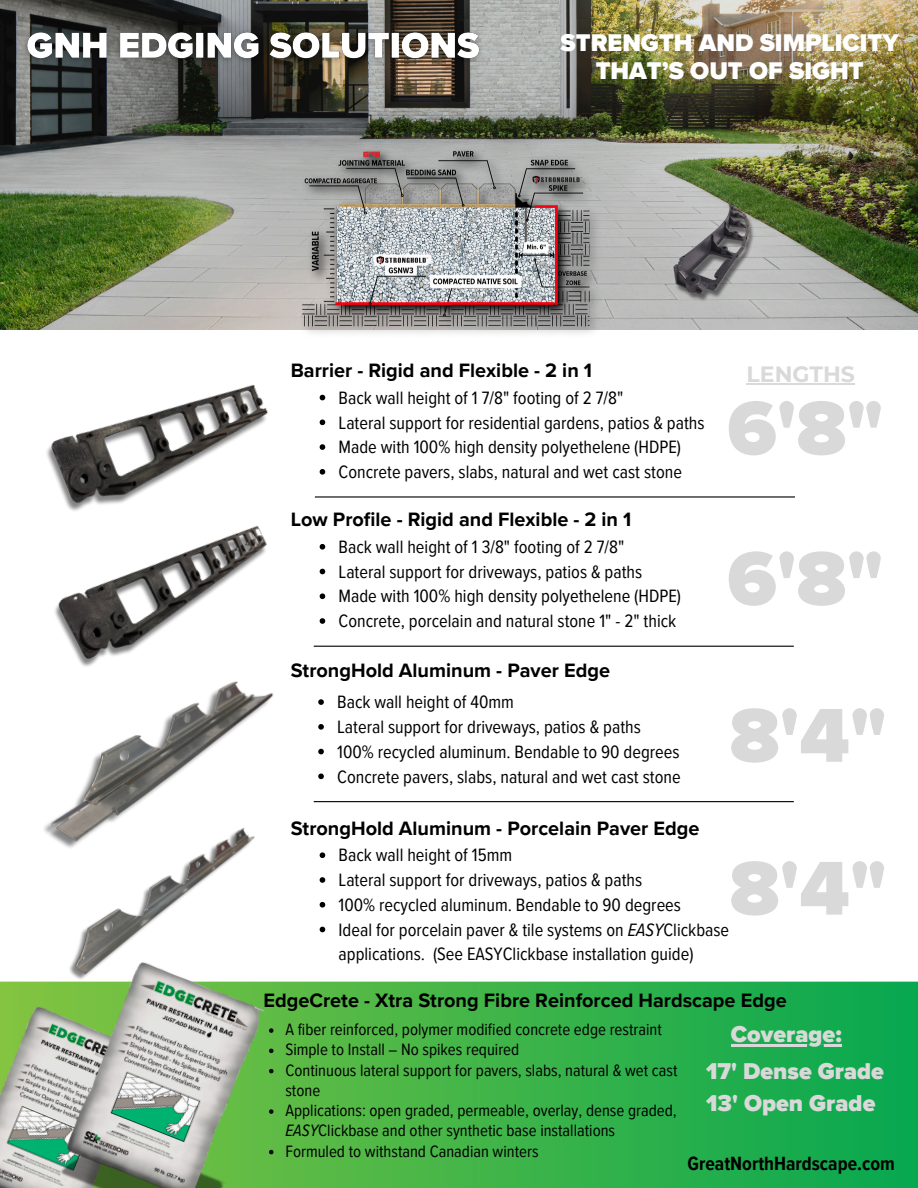
<style>
.page{position:relative;width:918px;height:1188px;background:#fff}
.page>*{position:absolute;margin:0;border:0;box-sizing:border-box;transform-origin:0 0}
.t1{font:900 79.05px "Proxima Nova";color:#d9d9d9}
.t2{font:900 24.9px/28.2px "Proxima Nova";color:#fff;text-align:center}
.t3{font:900 23.55px/32.7px "Proxima Nova";color:#d9d9d9}
.t4{font:700 22.05px "Montserrat";color:#d9d9d9}
.t5{font:700 19.95px "Proxima Nova";color:#000}
.t6{font:700 19.8px "Proxima Nova Cond";color:#000}
.t7{font:18.45px/24.8px "Proxima Nova Cond";color:#000}
.t8{font:16.95px/20.2px "Proxima Nova Cond";color:#000}
.s1{font-style:italic}
</style>
<div class="page">
<hr style="left:314px;top:801px;width:480px;height:1px;background:#000">
<hr style="left:314px;top:646px;width:480px;height:1px;background:#000">
<hr style="left:315px;top:496px;width:480px;height:2px;background:#000">
<img style="left:0;top:0;width:918px;height:330px">
<img style="left:46px;top:384px;width:222px;height:121px">
<img style="left:55px;top:505px;width:212px;height:132px">
<img style="left:60px;top:637px;width:214px;height:179px">
<svg style="left:350px;top:982px;width:568px;height:206px;background:#2db04b"></svg>
<img style="left:44px;top:816px;width:211px;height:79px">
<img style="left:664px;top:191px;width:99px;height:113px">
<img style="left:291px;top:129px;width:318px;height:205px">
<img style="left:0;top:981px;width:7px;height:207px">
<img style="left:7px;top:895px;width:343px;height:293px">
<svg style="left:320px;top:395px;width:5px;height:5px"></svg>
<svg style="left:320px;top:420px;width:5px;height:5px"></svg>
<svg style="left:320px;top:444px;width:5px;height:6px"></svg>
<svg style="left:320px;top:469px;width:5px;height:6px"></svg>
<img style="left:17px;top:23px;width:473px;height:48px">
<svg style="left:320px;top:544px;width:5px;height:6px"></svg>
<svg style="left:320px;top:569px;width:5px;height:5px"></svg>
<svg style="left:320px;top:593px;width:5px;height:6px"></svg>
<svg style="left:320px;top:618px;width:5px;height:6px"></svg>
<svg style="left:318px;top:699px;width:6px;height:6px"></svg>
<svg style="left:318px;top:724px;width:6px;height:6px"></svg>
<svg style="left:318px;top:749px;width:6px;height:5px"></svg>
<svg style="left:318px;top:774px;width:6px;height:5px"></svg>
<svg style="left:320px;top:852px;width:5px;height:6px"></svg>
<svg style="left:320px;top:877px;width:5px;height:6px"></svg>
<svg style="left:320px;top:902px;width:5px;height:6px"></svg>
<svg style="left:320px;top:927px;width:5px;height:5px"></svg>
<hr style="left:747px;top:383px;width:108px;height:1px;background:#d9d9d9">
<hr style="left:731px;top:1045px;width:111px;height:2px;background:#d9d9d9">
<h6 class="t2" style="left:561px;top:29px;width:340px">STRENGTH AND SIMPLICITY<br>THAT’S OUT OF SIGHT</h6>
<h1 class="t5" style="left:291px;top:359px;width:303px">Barrier - Rigid and Flexible - 2 in 1</h1>
<p class="t7" style="left:339px;top:386px;width:286px">Back wall height of 1 7/8" footing of 2 7/8"</p>
<p class="t7" style="left:339px;top:410px;width:368px">Lateral support for residential gardens, patios &amp; paths</p>
<p class="t7" style="left:339px;top:435px;width:344px">Made with 100% high density polyethelene (HDPE)</p>
<p class="t7" style="left:339px;top:460px;width:345px">Concrete pavers, slabs, natural and wet cast stone</p>
<p class="t5" style="left:291px;top:508px;width:342px">Low Profile - Rigid and Flexible - 2 in 1</p>
<p class="t7" style="left:339px;top:535px;width:287px">Back wall height of 1 3/8" footing of 2 7/8"</p>
<p class="t7" style="left:339px;top:560px;width:305px">Lateral support for driveways, patios &amp; paths</p>
<p class="t7" style="left:339px;top:584px;width:344px">Made with 100% high density polyethelene (HDPE)</p>
<p class="t7" style="left:339px;top:609px;width:339px">Concrete, porcelain and natural stone 1" - 2" thick</p>
<h6 class="t5" style="left:291px;top:659px;width:321px">StrongHold Aluminum - Paver Edge</h6>
<h6 class="t7" style="left:337px;top:690px;width:178px">Back wall height of 40mm</h6>
<h1 class="t7" style="left:337px;top:715px;width:305px">Lateral support for driveways, patios &amp; paths</h1>
<p class="t7" style="left:337px;top:740px;width:344px">100% recycled aluminum. Bendable to 90 degrees</p>
<p class="t7" style="left:337px;top:764px;width:345px">Concrete pavers, slabs, natural and wet cast stone</p>
<h1 class="t5" style="left:291px;top:817px;width:410px">StrongHold Aluminum - Porcelain Paver Edge</h1>
<p class="t4" style="left:747px;top:361px;width:110px">LENGTHS</p>
<p class="t1" style="left:727px;top:382px;width:158px">6'8"</p>
<h6 class="t1" style="left:727px;top:532px;width:158px">6'8"</h6>
<h5 class="t1" style="left:730px;top:689px;width:159px">8'4"</h5>
<p class="t7" style="left:339px;top:843px;width:175px">Back wall height of 15mm</p>
<p class="t7" style="left:339px;top:868px;width:305px">Lateral support for driveways, patios &amp; paths</p>
<p class="t7" style="left:339px;top:893px;width:344px">100% recycled aluminum. Bendable to 90 degrees</p>
<p class="t7" style="left:339px;top:918px;width:392px">Ideal for porcelain paver &amp; tile systems on <span class="s1">EASY</span>Clickbase applications. (See EASYClickbase installation guide)</p>
<p class="t1" style="left:730px;top:842px;width:159px">8'4"</p>
<h1 class="t5" style="left:264px;top:988px;width:525px">EdgeCrete - Xtra Strong Fibre Reinforced Hardscape Edge</h1>
<p class="t8" style="left:285px;top:1020px;width:378px">A fiber reinforced, polymer modified concrete edge restraint</p>
<h3 class="t8" style="left:285px;top:1040px;width:235px">Simple to Install – No spikes required</h3>
<p class="t8" style="left:285px;top:1060px;width:394px">Continuous lateral support for pavers, slabs, natural &amp; wet cast stone</p>
<p class="t8" style="left:285px;top:1101px;width:393px">Applications: open graded, permeable, overlay, dense graded,<br><span class="s1">EASY</span>Clickbase and other synthetic base installations</p>
<p class="t8" style="left:285px;top:1141px;width:255px">Formuled to withstand Canadian winters</p>
<p class="t3" style="left:731px;top:1019px;width:112px">Coverage:</p>
<p class="t3" style="left:706px;top:1055px;width:179px">17' Dense Grade<br>13' Open Grade</p>
<p class="t6" style="left:688px;top:1152px;width:209px">GreatNorthHardscape.com</p>
</div>
